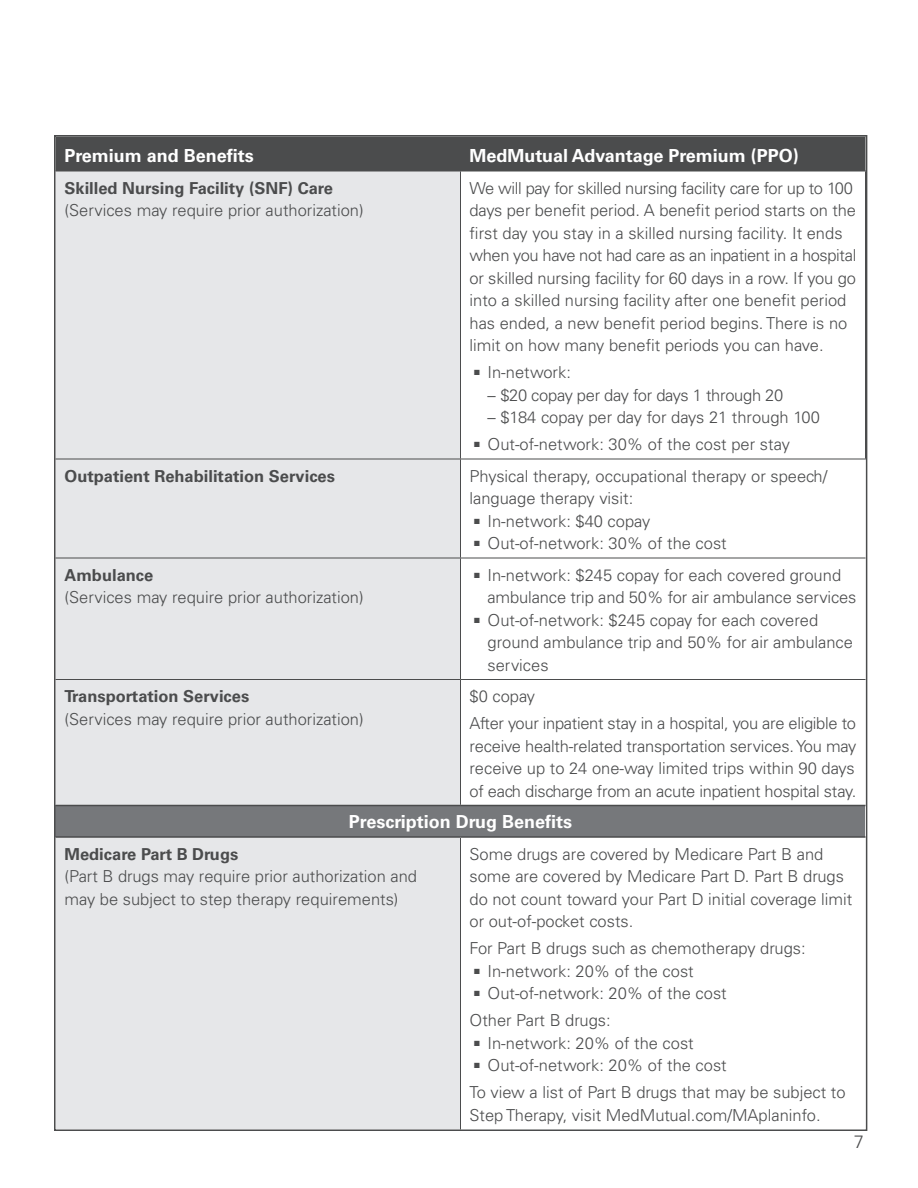
<style>
.page{position:relative;width:918px;height:1188px;background:#fff}
.page>*{position:absolute;margin:0;border:0;box-sizing:border-box;transform-origin:0 0}
.t1{font:700 18px "Univers LT Std";color:#fff}
.t2{font:300 18px "Univers LT Std";color:#4b4c4d}
.t3{font:300 16.5px/22.5px "Univers LT Std";color:#4b4c4d}
.t4{font:700 16.5px "Univers LT Std";color:#4b4c4d}
.t5{font:300 16.5px/27px "Univers LT Std";letter-spacing:-.02em;color:#4b4c4d}
</style>
<div class="page">
<div style="left:57px;top:138px;width:807px;height:33px;background:#4b4c4d"></div>
<div style="left:57px;top:172px;width:403px;height:956px;background:#e6e7e9"></div>
<div style="left:56px;top:806px;width:810px;height:31px;background:#76787b"></div>
<hr style="left:460px;top:459px;width:1px;height:99px;background:#4b4c4d">
<hr style="left:460px;top:558px;width:1px;height:121px;background:#4b4c4d">
<hr style="left:460px;top:680px;width:1px;height:125px;background:#4b4c4d">
<hr style="left:460px;top:838px;width:1px;height:292px;background:#4b4c4d">
<hr style="left:56px;top:558px;width:404px;height:1px;background:#4b4c4d">
<hr style="left:460px;top:558px;width:406px;height:1px;background:#4b4c4d">
<hr style="left:56px;top:679px;width:404px;height:1px;background:#4b4c4d">
<hr style="left:460px;top:679px;width:406px;height:1px;background:#4b4c4d">
<hr style="left:56px;top:805px;width:404px;height:1px;background:#4b4c4d">
<hr style="left:460px;top:805px;width:406px;height:1px;background:#4b4c4d">
<hr style="left:56px;top:836px;width:404px;height:2px;background:#4b4c4d">
<hr style="left:460px;top:836px;width:406px;height:2px;background:#4b4c4d">
<hr style="left:56px;top:171px;width:404px;height:1px;background:#4b4c4d">
<hr style="left:460px;top:171px;width:406px;height:1px;background:#4b4c4d">
<hr style="left:460px;top:171px;width:1px;height:288px;background:#4b4c4d">
<hr style="left:56px;top:459px;width:404px;height:1px;background:#4b4c4d">
<hr style="left:460px;top:459px;width:406px;height:1px;background:#4b4c4d">
<p class="t1" style="left:64px;top:145px;width:191px">Premium and Benefits</p>
<p class="t1" style="left:470px;top:145px;width:331px">MedMutual Advantage Premium (PPO)</p>
<p class="t4" style="left:64px;top:178px;width:270px">Skilled Nursing Facility (SNF) Care</p>
<p class="t3" style="left:64px;top:199px;width:301px">(Services may require prior authorization)</p>
<p class="t3" style="left:470px;top:176px;width:389px">We will pay for skilled nursing facility care for up to 100 days per benefit period. A benefit period starts on the first day you stay in a skilled nursing facility. It ends when you have not had care as an inpatient in a hospital or skilled nursing facility for 60 days in a row. If you go into a skilled nursing facility after one benefit period has ended, a new benefit period begins. There is no limit on how many benefit periods you can have.</p>
<p class="t3" style="left:474px;top:361px;width:98px">■ In-network:</p>
<p class="t3" style="left:488px;top:383px;width:297px">– $20 copay per day for days 1 through 20</p>
<p class="t3" style="left:487px;top:406px;width:334px">– $184 copay per day for days 21 through 100</p>
<p class="t3" style="left:474px;top:433px;width:318px">■ Out-of-network: 30% of the cost per stay</p>
<p class="t4" style="left:64px;top:466px;width:272px">Outpatient Rehabilitation Services</p>
<p class="t3" style="left:470px;top:464px;width:359px">Physical therapy, occupational therapy or speech/ language therapy visit:</p>
<p class="t3" style="left:474px;top:509px;width:178px">■ In-network: $40 copay</p>
<p class="t3" style="left:474px;top:532px;width:254px">■ Out-of-network: 30% of the cost</p>
<p class="t4" style="left:64px;top:565px;width:90px">Ambulance</p>
<p class="t3" style="left:64px;top:586px;width:301px">(Services may require prior authorization)</p>
<p class="t3" style="left:488px;top:563px;width:371px;text-indent:-14px">■ In-network: $245 copay for each covered ground ambulance trip and 50% for air ambulance services</p>
<p class="t3" style="left:488px;top:608px;width:367px;text-indent:-14px">■ Out-of-network: $245 copay for each covered ground ambulance trip and 50% for air ambulance services</p>
<p class="t5" style="left:470px;top:683px;width:388px">$0 copay<br>After your inpatient stay in a hospital, you are eligible to</p>
<p class="t3" style="left:470px;top:734px;width:389px;text-align:justify">receive health-related transportation services. You may receive up to 24 one-way limited trips within 90 days of each discharge from an acute inpatient hospital stay.</p>
<p class="t1" style="left:349px;top:811px;width:225px">Prescription Drug Benefits</p>
<p class="t4" style="left:64px;top:687px;width:186px">Transportation Services</p>
<p class="t3" style="left:64px;top:707px;width:301px">(Services may require prior authorization)</p>
<p class="t4" style="left:64px;top:844px;width:175px">Medicare Part B Drugs</p>
<p class="t3" style="left:64px;top:865px;width:354px">(Part B drugs may require prior authorization and may be subject to step therapy requirements)</p>
<p class="t3" style="left:470px;top:842px;width:384px">Some drugs are covered by Medicare Part B and some are covered by Medicare Part D. Part B drugs do not count toward your Part D initial coverage limit or out-of-pocket costs.</p>
<p class="t3" style="left:470px;top:937px;width:338px">For Part B drugs such as chemotherapy drugs:</p>
<p class="t3" style="left:474px;top:959px;width:221px">■ In-network: 20% of the cost</p>
<p class="t3" style="left:470px;top:980px;width:259px;line-height:27px">■ Out-of-network: 20% of the cost<br>Other Part B drugs:</p>
<p class="t3" style="left:474px;top:1031px;width:221px">■ In-network: 20% of the cost</p>
<p class="t3" style="left:470px;top:1052px;width:378px;line-height:27px">■ Out-of-network: 20% of the cost<br>To view a list of Part B drugs that may be subject to</p>
<p class="t3" style="left:470px;top:1103px;width:353px">Step Therapy, visit MedMutual.com/MAplaninfo.</p>
<p class="t2" style="left:854px;top:1130px;width:12px">7</p>
</div>
